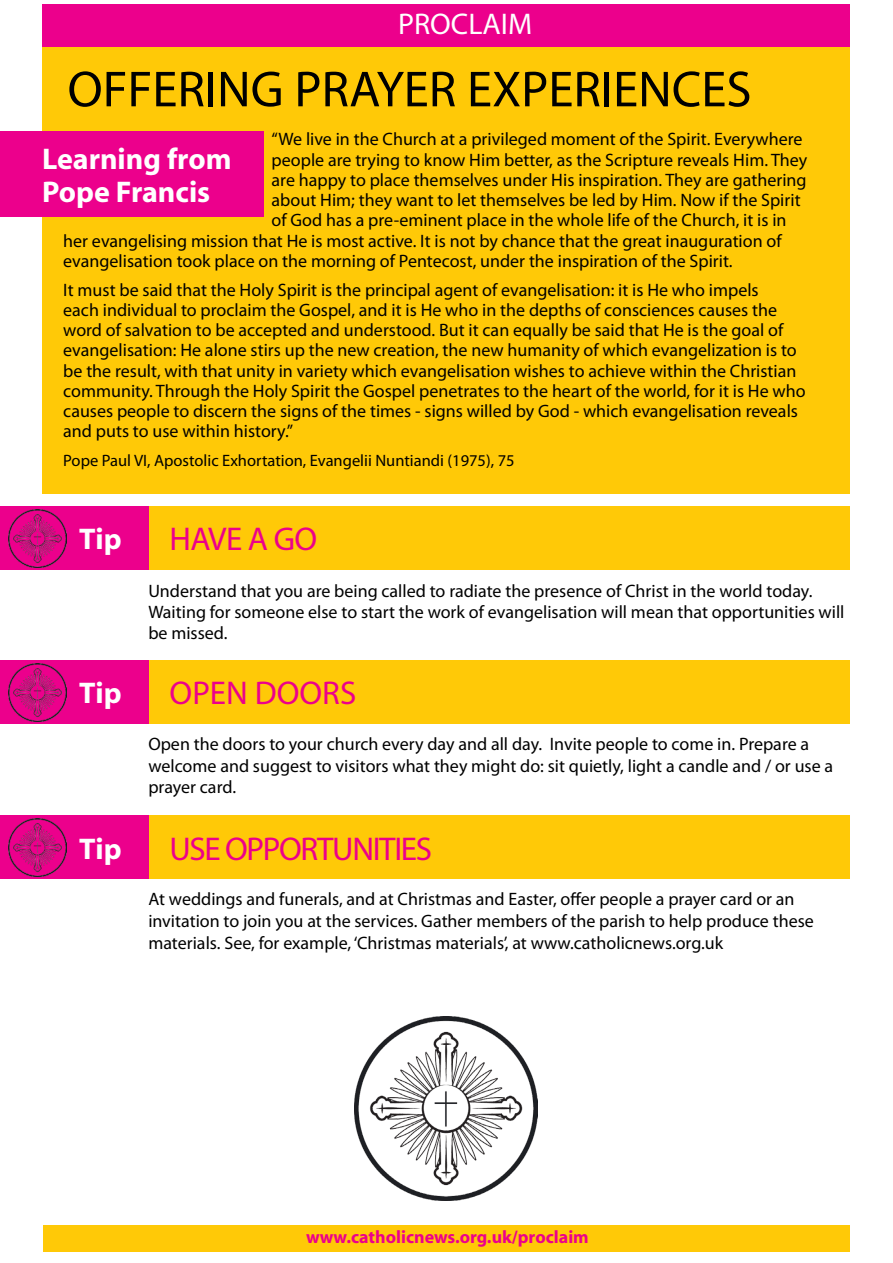
<style>
.page{position:relative;width:893px;height:1263px;background:#fff}
.page>*{position:absolute;margin:0;border:0;box-sizing:border-box;transform-origin:0 0}
.t1{font:51px "Myriad Pro";color:#000}
.t2{font:33px "Myriad Pro";letter-spacing:-.04em;color:#ec008c}
.t3{font:33px "Myriad Pro";color:#ec008c}
.t4{font:700 30px/33px "Myriad";color:#fff}
.t5{font:30px "Myriad Pro";color:#fff}
.t6{font:18px/20.2px "Myriad Pro";color:#000}
.t7{font:700 18px "Myriad";color:#ec008c}
.t8{font:16.5px "Myriad Pro";color:#000}
</style>
<div class="page">
<div style="left:42px;top:47px;width:808px;height:446px;background:#ffc907"></div>
<div style="left:148px;top:506px;width:702px;height:64px;background:#ffc907"></div>
<div style="left:148px;top:660px;width:702px;height:64px;background:#ffc907"></div>
<div style="left:148px;top:815px;width:702px;height:64px;background:#ffc907"></div>
<div style="left:0;top:132px;width:263px;height:85px;background:#ec008c"></div>
<div style="left:44px;top:1225px;width:806px;height:27px;background:#ffc907"></div>
<div style="left:0;top:506px;width:148px;height:64px;background:#ec008c"></div>
<img style="left:8px;top:509px;width:58px;height:59px">
<div style="left:0;top:660px;width:148px;height:64px;background:#ec008c"></div>
<img style="left:8px;top:663px;width:58px;height:59px">
<div style="left:0;top:815px;width:148px;height:64px;background:#ec008c"></div>
<img style="left:8px;top:818px;width:58px;height:59px">
<div style="left:42px;top:4px;width:808px;height:43px;background:#ec008c"></div>
<img style="left:354px;top:1016px;width:184px;height:184px">
<h3 class="t5" style="left:398px;top:6px;width:136px">PROCLAIM</h3>
<h1 class="t1" style="left:68px;top:58px;width:685px">OFFERING PRAYER EXPERIENCES</h1>
<p class="t6" style="left:272px;top:129px;width:532px">“We live in the Church at a privileged moment of the Spirit. Everywhere</p>
<p class="t6" style="left:272px;top:149px;width:537px">people are trying to know Him better, as the Scripture reveals Him. They</p>
<p class="t6" style="left:272px;top:169px;width:536px">are happy to place themselves under His inspiration. They are gathering</p>
<p class="t6" style="left:272px;top:190px;width:530px">about Him; they want to let themselves be led by Him. Now if the Spirit</p>
<p class="t6" style="left:272px;top:210px;width:516px">of God has a pre-eminent place in the whole life of the Church, it is in</p>
<p class="t6" style="left:63px;top:230px;width:720px">her evangelising mission that He is most active. It is not by chance that the great inauguration of</p>
<p class="t6" style="left:63px;top:250px;width:671px">evangelisation took place on the morning of Pentecost, under the inspiration of the Spirit.</p>
<p class="t6" style="left:63px;top:279px;width:744px">It must be said that the Holy Spirit is the principal agent of evangelisation: it is He who impels<br>each individual to proclaim the Gospel, and it is He who in the depths of consciences causes the word of salvation to be accepted and understood. But it can equally be said that He is the goal of evangelisation: He alone stirs up the new creation, the new humanity of which evangelization is to be the result, with that unity in variety which evangelisation wishes to achieve within the Christian community. Through the Holy Spirit the Gospel penetrates to the heart of the world, for it is He who causes people to discern the signs of the times - signs willed by God - which evangelisation reveals and puts to use within history.”</p>
<p class="t8" style="left:63px;top:450px;width:453px">Pope Paul VI, Apostolic Exhortation, Evangelii Nuntiandi (1975), 75</p>
<h3 class="t4" style="left:42px;top:144px;width:191px">Learning from<br>Pope Francis</h3>
<h3 class="t4" style="left:79px;top:524px;width:44px">Tip</h3>
<h2 class="t2" style="left:170px;top:519px;width:149px">HAVE A GO</h2>
<p class="t6" style="left:148px;top:580px;width:698px;line-height:21px">Understand that you are being called to radiate the presence of Christ in the world today.<br>Waiting for someone else to start the work of evangelisation will mean that opportunities will be missed.</p>
<h3 class="t4" style="left:79px;top:678px;width:44px">Tip</h3>
<h2 class="t3" style="left:170px;top:673px;width:188px">OPEN DOORS</h2>
<p class="t6" style="left:148px;top:733px;width:686px;line-height:21.6px">Open the doors to your church every day and all day. Invite people to come in. Prepare a welcome and suggest to visitors what they might do: sit quietly, light a candle and / or use a prayer card.</p>
<h3 class="t4" style="left:79px;top:833px;width:44px">Tip</h3>
<h2 class="t2" style="left:170px;top:828px;width:264px">USE OPPORTUNITIES</h2>
<p class="t6" style="left:148px;top:888px;width:667px;line-height:21.6px">At weddings and funerals, and at Christmas and Easter, offer people a prayer card or an invitation to join you at the services. Gather members of the parish to help produce these materials. See, for example, ‘Christmas materials’, at www.catholicnews.org.uk</p>
<p class="t7" style="left:306px;top:1227px;width:284px">www.catholicnews.org.uk/proclaim</p>
</div>
